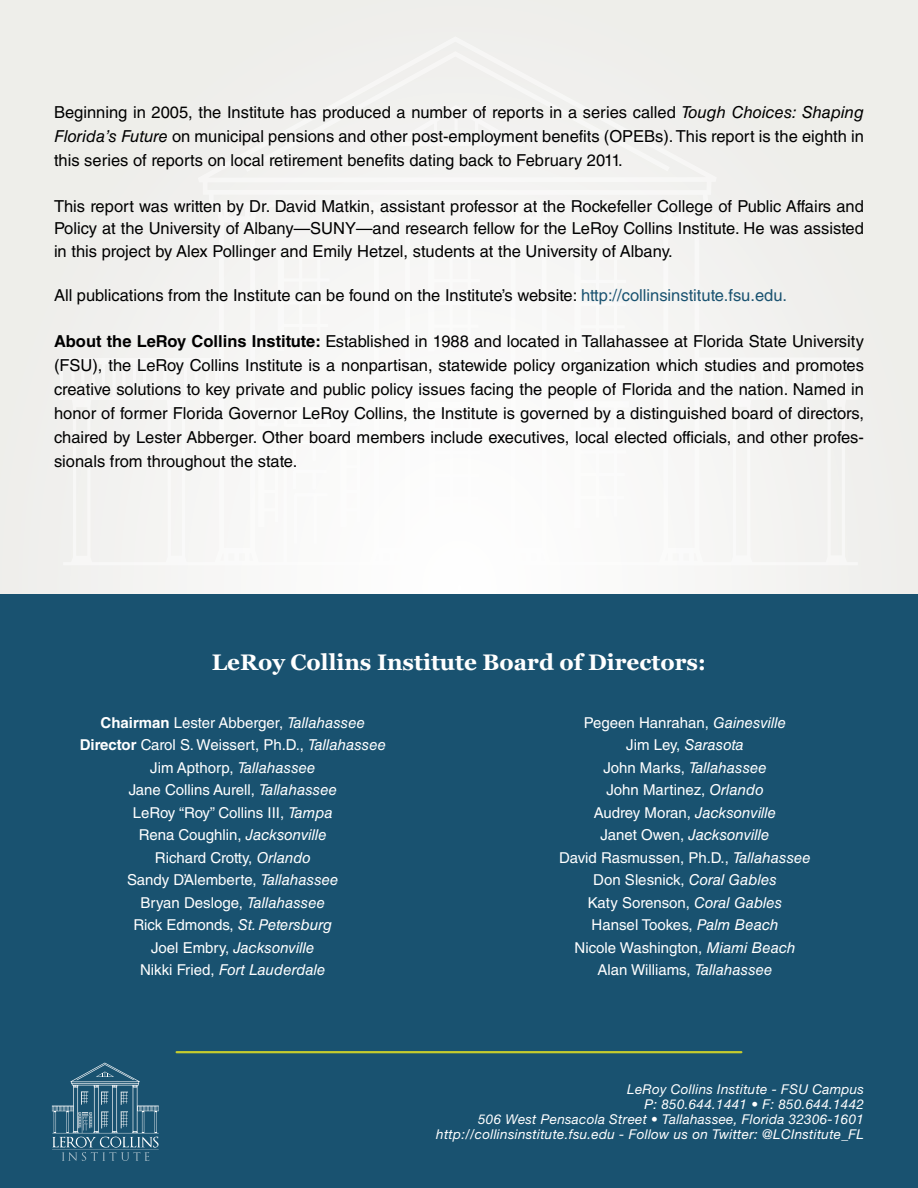
<style>
.page{position:relative;width:918px;height:1188px;background:#fff}
.page>*{position:absolute;margin:0;border:0;box-sizing:border-box;transform-origin:0 0}
.t1{font:700 22.5px "Georgia";color:#fff}
.t2{font:16.5px/24px "Helvetica LT Std";color:#000;text-align:justify}
.t3{font:15px/22.5px "Helvetica LT Std";color:#fff;text-align:center}
.t4{font:italic 13.5px/15px "Helvetica Neue LT Std";letter-spacing:.02em;color:#fff;text-align:right}
.s1{font-style:italic}
.s2{color:#195270}
.s3{font-weight:700}
</style>
<div class="page">
<div style="left:0;top:0;width:918px;height:1188px;background:linear-gradient(to right,#f2f2ef,#f2f2ef)"></div>
<div style="left:0;top:594px;width:918px;height:594px;background:#195270"></div>
<svg style="left:59px;top:36px;width:800px;height:529px;fill:#f4f3f2"></svg>
<hr style="left:177px;top:1051px;width:564px;height:2px;background:#c5cc2e">
<svg style="left:52px;top:1063px;width:107px;height:98px"></svg>
<p class="t2" style="left:54px;top:100px;width:812px">Beginning in 2005, the Institute has produced a number of reports in a series called <span class="s1">Tough Choices: Shaping Florida’s Future</span> on municipal pensions and other post-employment benefits (OPEBs). This report is the eighth in this series of reports on local retirement benefits dating back to February 2011.</p>
<p class="t2" style="left:54px;top:196px;width:812px;line-height:22px">This report was written by Dr. David Matkin, assistant professor at the Rockefeller College of Public Affairs and Policy at the University of Albany—SUNY—and research fellow for the LeRoy Collins Institute. He was assisted in this project by Alex Pollinger and Emily Hetzel, students at the University of Albany.</p>
<p class="t2" style="left:54px;top:283px;width:735px">All publications from the Institute can be found on the Institute’s website: <span class="s2">http://collinsinstitute.fsu.edu.</span></p>
<p class="t2" style="left:54px;top:329px;width:812px"><span class="s3">About the LeRoy Collins Institute:</span> Established in 1988 and located in Tallahassee at Florida State University (FSU), the LeRoy Collins Institute is a nonpartisan, statewide policy organization which studies and promotes creative solutions to key private and public policy issues facing the people of Florida and the nation. Named in honor of former Florida Governor LeRoy Collins, the Institute is governed by a distinguished board of directors, chaired by Lester Abberger. Other board members include executives, local elected officials, and other profes&shy;sionals from throughout the state.</p>
<h1 class="t1" style="left:212px;top:648px;width:496px">LeRoy Collins Institute Board of Directors:</h1>
<p class="t3" style="left:80px;top:711px;width:308px"><span class="s3">Chairman</span> Lester Abberger, <span class="s1">Tallahassee<br></span><span class="s3">Director</span> Carol S. Weissert, Ph.D., <span class="s1">Tallahassee<br></span>Jim Apthorp, <span class="s1">Tallahassee<br></span>Jane Collins Aurell, <span class="s1">Tallahassee<br></span>LeRoy “Roy” Collins III, <span class="s1">Tampa<br></span>Rena Coughlin, <span class="s1">Jacksonville<br></span>Richard Crotty, <span class="s1">Orlando<br></span>Sandy D’Alemberte, <span class="s1">Tallahassee<br></span>Bryan Desloge, <span class="s1">Tallahassee<br></span>Rick Edmonds, <span class="s1">St. Petersburg<br></span>Joel Embry, <span class="s1">Jacksonville<br></span>Nikki Fried, <span class="s1">Fort Lauderdale</span></p>
<p class="t3" style="left:559px;top:711px;width:253px">Pegeen Hanrahan, <span class="s1">Gainesville<br></span>Jim Ley, <span class="s1">Sarasota<br></span>John Marks, <span class="s1">Tallahassee<br></span>John Martinez, <span class="s1">Orlando<br></span>Audrey Moran, <span class="s1">Jacksonville<br></span>Janet Owen, <span class="s1">Jacksonville<br></span>David Rasmussen, Ph.D., <span class="s1">Tallahassee<br></span>Don Slesnick, <span class="s1">Coral Gables<br></span>Katy Sorenson, <span class="s1">Coral Gables<br></span>Hansel Tookes, <span class="s1">Palm Beach<br></span>Nicole Washington, <span class="s1">Miami Beach<br></span>Alan Williams, <span class="s1">Tallahassee</span></p>
<p class="t4" style="left:436px;top:1082px;width:429px">LeRoy Collins Institute - FSU Campus<br>P: 850.644.1441 • F: 850.644.1442<br>506 West Pensacola Street • Tallahassee, Florida 32306-1601 http://collinsinstitute.fsu.edu - Follow us on Twitter: @LCInstitute_FL</p>
</div>
